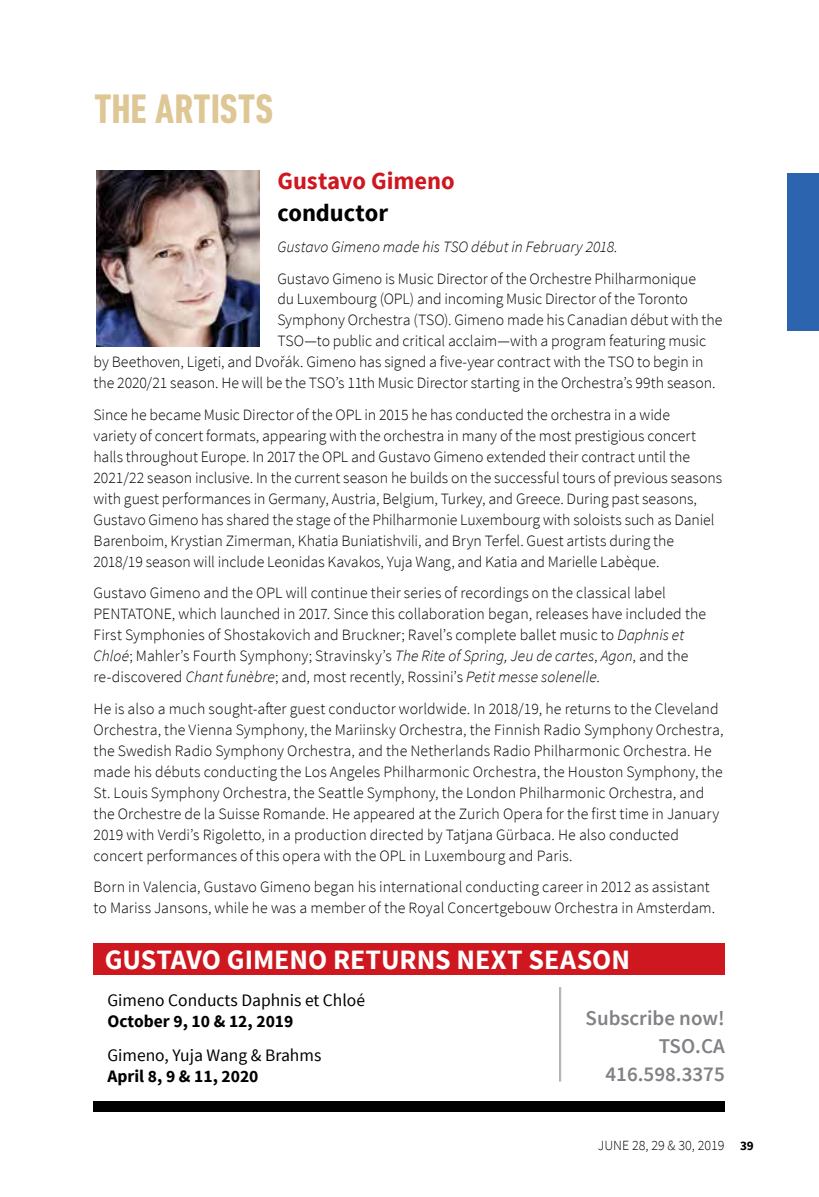
<style>
.page{position:relative;width:819px;height:1197px;background:#fff}
.page>*{position:absolute;margin:0;border:0;box-sizing:border-box;transform-origin:0 0}
.t1{font:700 condensed 42px "DIN Next LT Pro";letter-spacing:.005em;color:#dec695}
.t2{font:700 28px "Source Sans Pro";letter-spacing:-.005em;color:#fff}
.t3{font:700 24.5px "Source Sans Pro";color:#ce171e}
.t4{font:700 24.5px "Source Sans Pro";color:#000}
.t5{font:600 21px/28px "Source Sans Pro";color:#808285;text-align:right}
.t6{font:17.5px "Source Sans Pro";color:#000}
.t7{font:700 17.5px "Source Sans Pro";color:#000}
.t8{font:300 15.75px/21px "Source Sans Pro";color:#000}
.t9{font:italic 300 15.75px "Source Sans Pro";color:#000}
.t10{font:300 14px "Source Sans Pro";color:#000}
.s1{font-style:italic}
.s2{font-weight:700;font-size:13.12px}
</style>
<div class="page">
<div style="left:788px;top:173px;width:31px;height:158px;background:#2d64af"></div>
<img style="left:96px;top:171px;width:164px;height:175px">
<div style="left:94px;top:943px;width:631px;height:32px;background:#ce171e"></div>
<div style="left:94px;top:1101px;width:631px;height:10px;background:#000"></div>
<hr style="left:560px;top:987px;width:1px;height:95px;background:#b1b4b6">
<hr style="left:559px;top:987px;width:1px;height:95px;background:#b1b4b6">
<h1 class="t1" style="left:94px;top:85px;width:180px">THE ARTISTS</h1>
<h3 class="t3" style="left:277px;top:165px;width:179px">Gustavo Gimeno</h3>
<h3 class="t4" style="left:277px;top:197px;width:112px">conductor</h3>
<p class="t9" style="left:277px;top:237px;width:342px">Gustavo Gimeno made his TSO début in February 2018.</p>
<p class="t8" style="left:277px;top:268px;width:420px">Gustavo Gimeno is Music Director of the Orchestre Philharmonique</p>
<p class="t8" style="left:277px;top:289px;width:412px">du Luxembourg (OPL) and incoming Music Director of the Toronto</p>
<p class="t8" style="left:277px;top:310px;width:447px">Symphony Orchestra (TSO). Gimeno made his Canadian début with the</p>
<p class="t8" style="left:277px;top:331px;width:430px">TSO—to public and critical acclaim—with a program featuring music</p>
<p class="t8" style="left:94px;top:352px;width:612px">by Beethoven, Ligeti, and Dvořák. Gimeno has signed a five-year contract with the TSO to begin in</p>
<p class="t8" style="left:94px;top:373px;width:623px">the 2020/21 season. He will be the TSO’s 11th Music Director starting in the Orchestra’s 99th season.</p>
<p class="t8" style="left:94px;top:404px;width:630px">Since he became Music Director of the OPL in 2015 he has conducted the orchestra in a wide<br>variety of concert formats, appearing with the orchestra in many of the most prestigious concert halls throughout Europe. In 2017 the OPL and Gustavo Gimeno extended their contract until the 2021/22 season inclusive. In the current season he builds on the successful tours of previous seasons with guest performances in Germany, Austria, Belgium, Turkey, and Greece. During past seasons, Gustavo Gimeno has shared the stage of the Philharmonie Luxembourg with soloists such as Daniel Barenboim, Krystian Zimerman, Khatia Buniatishvili, and Bryn Terfel. Guest artists during the 2018/19 season will include Leonidas Kavakos, Yuja Wang, and Katia and Marielle Labèque.</p>
<p class="t8" style="left:94px;top:583px;width:614px">Gustavo Gimeno and the OPL will continue their series of recordings on the classical label PENTATONE, which launched in 2017. Since this collaboration began, releases have included the First Symphonies of Shostakovich and Bruckner; Ravel’s complete ballet music to <span class="s1">Daphnis et Chloé</span>; Mahler’s Fourth Symphony; Stravinsky’s <span class="s1">The Rite of Spring, Jeu de cartes</span>, <span class="s1">Agon</span>, and the re-discovered <span class="s1">Chant funèbre</span>; and, most recently, Rossini’s <span class="s1">Petit messe solenelle</span>.</p>
<p class="t8" style="left:94px;top:698px;width:632px">He is also a much sought-after guest conductor worldwide. In 2018/19, he returns to the Cleveland Orchestra, the Vienna Symphony, the Mariinsky Orchestra, the Finnish Radio Symphony Orchestra, the Swedish Radio Symphony Orchestra, and the Netherlands Radio Philharmonic Orchestra. He made his débuts conducting the Los Angeles Philharmonic Orchestra, the Houston Symphony, the St. Louis Symphony Orchestra, the Seattle Symphony, the London Philharmonic Orchestra, and the Orchestre de la Suisse Romande. He appeared at the Zurich Opera for the first time in January 2019 with Verdi’s Rigoletto, in a production directed by Tatjana Gürbaca. He also conducted concert performances of this opera with the OPL in Luxembourg and Paris.</p>
<p class="t8" style="left:94px;top:877px;width:623px">Born in Valencia, Gustavo Gimeno began his international conducting career in 2012 as assistant to Mariss Jansons, while he was a member of the Royal Concertgebouw Orchestra in Amsterdam.</p>
<h2 class="t2" style="left:105px;top:942px;width:527px">GUSTAVO GIMENO RETURNS NEXT SEASON</h2>
<p class="t6" style="left:107px;top:990px;width:259px">Gimeno Conducts Daphnis et Chloé</p>
<p class="t7" style="left:107px;top:1010px;width:187px">October 9, 10 &amp; 12, 2019</p>
<p class="t6" style="left:107px;top:1044px;width:215px">Gimeno, Yuja Wang &amp; Brahms</p>
<p class="t7" style="left:107px;top:1065px;width:153px">April 8, 9 &amp; 11, 2020</p>
<h3 class="t5" style="left:586px;top:1005px;width:141px">Subscribe now!<br>TSO.CA<br>416.598.3375</h3>
<p class="t10" style="left:598px;top:1137px;width:158px">JUNE 28, 29 &amp; 30, 2019 <span class="s2">39</span></p>
</div>
